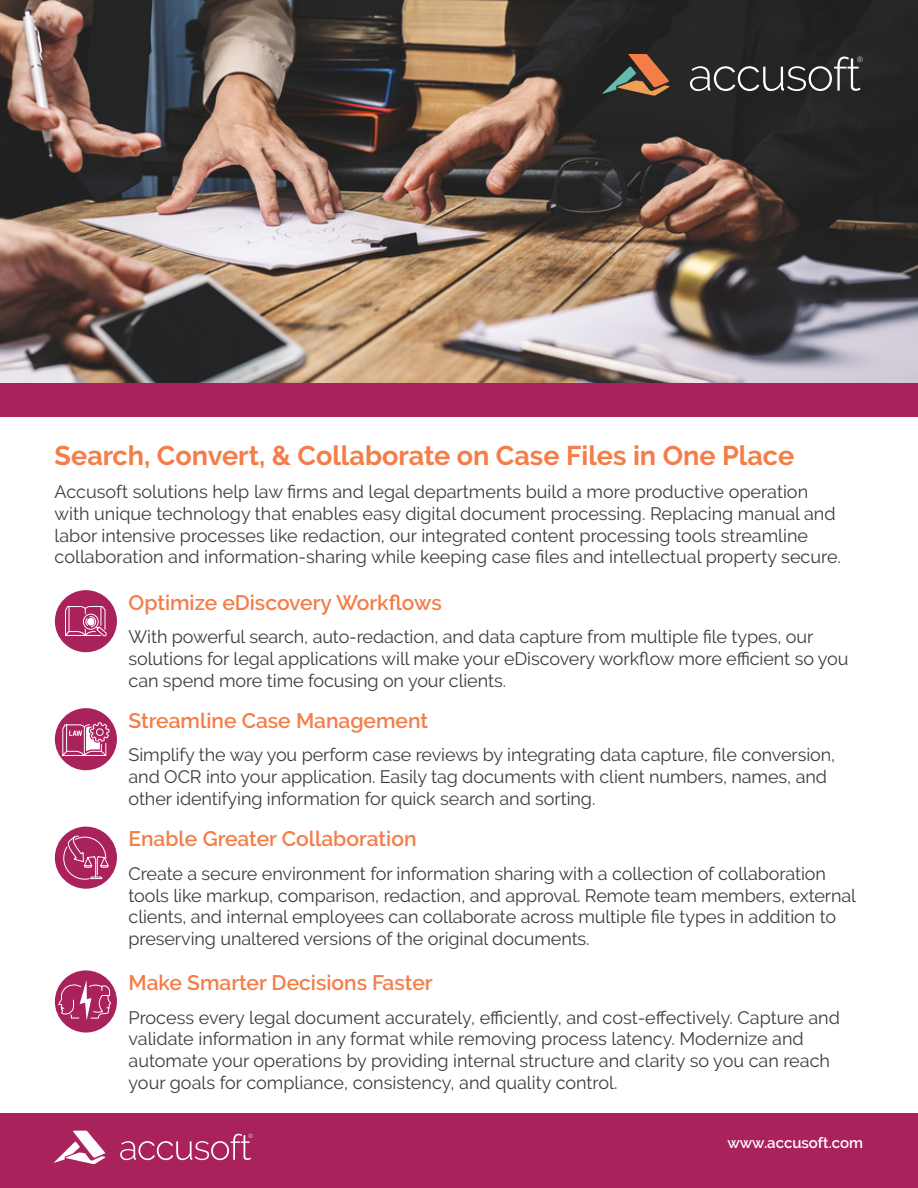
<style>
.page{position:relative;width:918px;height:1188px;background:#fff}
.page>*{position:absolute;margin:0;border:0;box-sizing:border-box;transform-origin:0 0}
.t1{font:700 27px "Raleway";color:#f47d48}
.t2{font:600 21px "Raleway";color:#f47d48}
.t3{font:18px/21.6px "Raleway";letter-spacing:-.005em;color:#3d3c3e}
.t4{font:600 15px "Raleway";color:#fff}
</style>
<div class="page">
<div style="left:55px;top:708px;width:62px;height:62px;background:#a9225c;border-radius:50%"></div>
<svg style="left:62px;top:722px;width:48px;height:34px"></svg>
<div style="left:55px;top:590px;width:62px;height:62px;background:#a9225c;border-radius:50%"></div>
<svg style="left:65px;top:606px;width:42px;height:31px"></svg>
<div style="left:87px;top:618px;width:8px;height:8px;background:#fff;border-radius:50%"></div>
<div style="left:55px;top:827px;width:62px;height:62px;background:#a9225c;border-radius:50%"></div>
<svg style="left:63px;top:833px;width:46px;height:47px"></svg>
<img style="left:0;top:0;width:918px;height:383px">
<div style="left:0;top:383px;width:918px;height:33px;background:#a9225c"></div>
<svg style="left:690px;top:57px;width:173px;height:34px;background:#4b4b4b"></svg>
<svg style="left:602px;top:54px;width:68px;height:42px;background:#6c523d"></svg>
<div style="left:0;top:1113px;width:918px;height:75px;background:#a9225c"></div>
<svg style="left:54px;top:1131px;width:52px;height:33px"></svg>
<svg style="left:120px;top:1134px;width:133px;height:26px"></svg>
<div style="left:55px;top:970px;width:62px;height:63px;background:#a9225c;border-radius:50%"></div>
<svg style="left:57px;top:980px;width:55px;height:41px"></svg>
<p class="t1" style="left:55px;top:440px;width:741px">Search, Convert, &amp; Collaborate on Case Files in One Place</p>
<p class="t3" style="left:55px;top:481px;width:788px">Accusoft solutions help law firms and legal departments build a more productive operation with unique technology that enables easy digital document processing. Replacing manual and labor intensive processes like redaction, our integrated content processing tools streamline collaboration and information-sharing while keeping case files and intellectual property secure.</p>
<p class="t2" style="left:129px;top:590px;width:315px">Optimize eDiscovery Workflows</p>
<p class="t3" style="left:129px;top:626px;width:722px">With powerful search, auto-redaction, and data capture from multiple file types, our solutions for legal applications will make your eDiscovery workflow more efficient so you can spend more time focusing on your clients.</p>
<p class="t2" style="left:129px;top:708px;width:301px">Streamline Case Management</p>
<p class="t3" style="left:129px;top:744px;width:708px">Simplify the way you perform case reviews by integrating data capture, file conversion, and OCR into your application. Easily tag documents with client numbers, names, and other identifying information for quick search and sorting.</p>
<p class="t2" style="left:129px;top:827px;width:289px">Enable Greater Collaboration</p>
<p class="t3" style="left:129px;top:863px;width:729px">Create a secure environment for information sharing with a collection of collaboration tools like markup, comparison, redaction, and approval. Remote team members, external clients, and internal employees can collaborate across multiple file types in addition to preserving unaltered versions of the original documents.</p>
<p class="t2" style="left:129px;top:971px;width:306px">Make Smarter Decisions Faster</p>
<p class="t3" style="left:129px;top:1007px;width:713px">Process every legal document accurately, efficiently, and cost-effectively. Capture and validate information in any format while removing process latency. Modernize and automate your operations by providing internal structure and clarity so you can reach your goals for compliance, consistency, and quality control.</p>
<p class="t4" style="left:727px;top:1134px;width:137px">www.accusoft.com</p>
</div>
